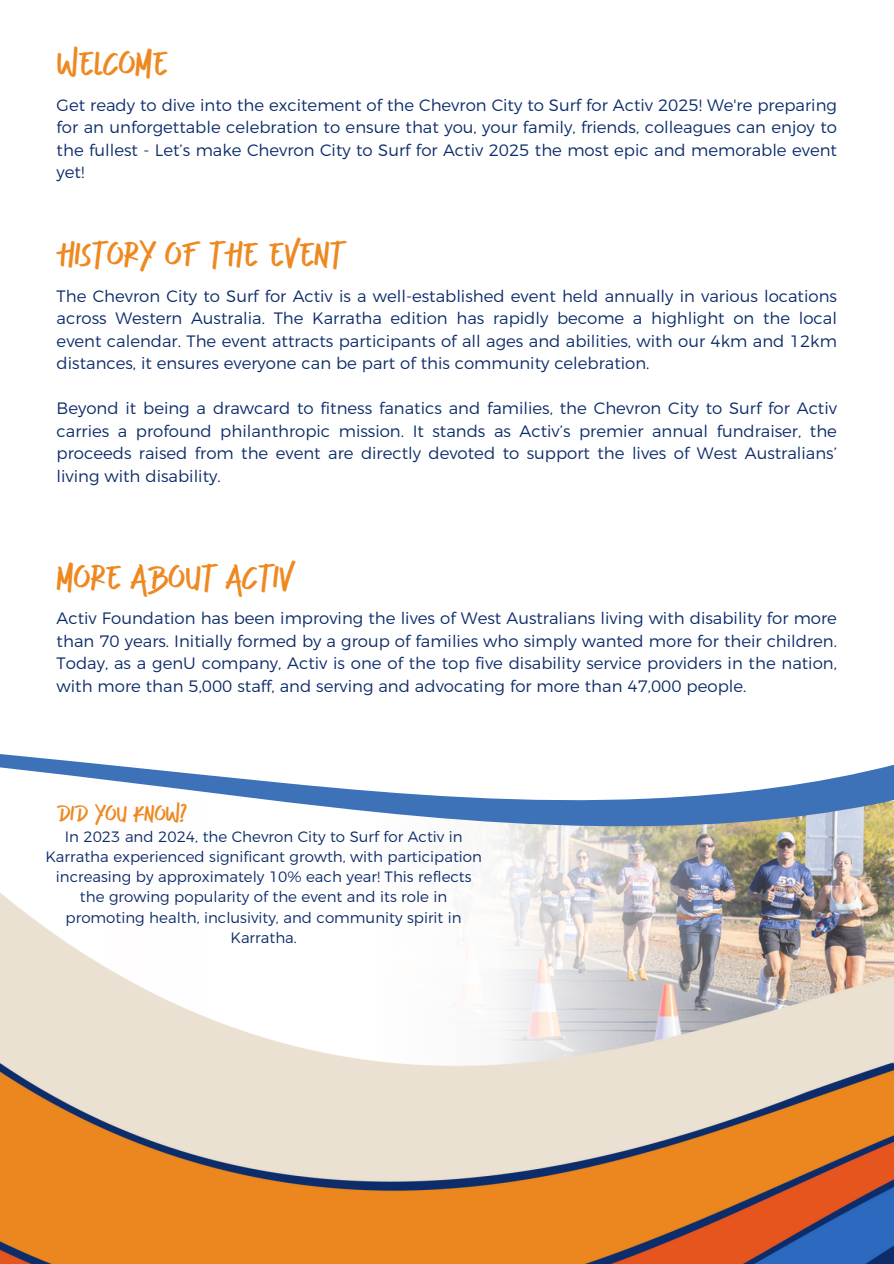
<style>
.page{position:relative;width:894px;height:1264px;background:#fff}
.page>*{position:absolute;margin:0;border:0;box-sizing:border-box;transform-origin:0 0}
.t1{font:36px "Clint Marker";color:#ee8922}
.t2{font:24px "Clint Marker";color:#ee8922}
.t3{font:300 16.5px/22.5px "Montserrat";color:#0d2c6a;text-align:justify}
.t4{font:300 15px/20.2px "Montserrat";color:#0d2c6a;text-align:center}
</style>
<div class="page">
<img style="left:484px;top:827px;width:409px;height:48px">
<img style="left:0;top:875px;width:893px;height:388px">
<svg style="left:0;top:754px;width:893px;height:73px"></svg>
<h1 class="t1" style="left:57px;top:45px;width:113px">WELCOME</h1>
<p class="t3" style="left:57px;top:94px;width:781px">Get ready to dive into the excitement of the Chevron City to Surf for Activ 2025! We're preparing for an unforgettable celebration to ensure that you, your family, friends, colleagues can enjoy to the fullest - Let’s make Chevron City to Surf for Activ 2025 the most epic and memorable event yet!</p>
<h1 class="t1" style="left:57px;top:235px;width:290px">HISTORY OF THE EVENT</h1>
<p class="t3" style="left:57px;top:284px;width:781px">The Chevron City to Surf for Activ is a well-established event held annually in various locations across Western Australia. The Karratha edition has rapidly become a highlight on the local event calendar. The event attracts participants of all ages and abilities, with our 4km and 12km distances, it ensures everyone can be part of this community celebration.</p>
<p class="t3" style="left:57px;top:397px;width:781px">Beyond it being a drawcard to fitness fanatics and families, the Chevron City to Surf for Activ carries a profound philanthropic mission. It stands as Activ’s premier annual fundraiser, the proceeds raised from the event are directly devoted to support the lives of West Australians’ living with disability.</p>
<h1 class="t1" style="left:57px;top:558px;width:238px">MORE ABOUT ACTIV</h1>
<p class="t3" style="left:57px;top:607px;width:781px">Activ Foundation has been improving the lives of West Australians living with disability for more than 70 years. Initially formed by a group of families who simply wanted more for their children.<br>Today, as a genU company, Activ is one of the top five disability service providers in the nation, with more than 5,000 staff, and serving and advocating for more than 47,000 people.</p>
<p class="t2" style="left:57px;top:801px;width:131px">DID YOU KNOW?</p>
<h2 class="t4" style="left:45px;top:826px;width:438px">In 2023 and 2024, the Chevron City to Surf for Activ in Karratha experienced significant growth, with participation increasing by approximately 10% each year! This reflects the growing popularity of the event and its role in promoting health, inclusivity, and community spirit in Karratha.</h2>
</div>
